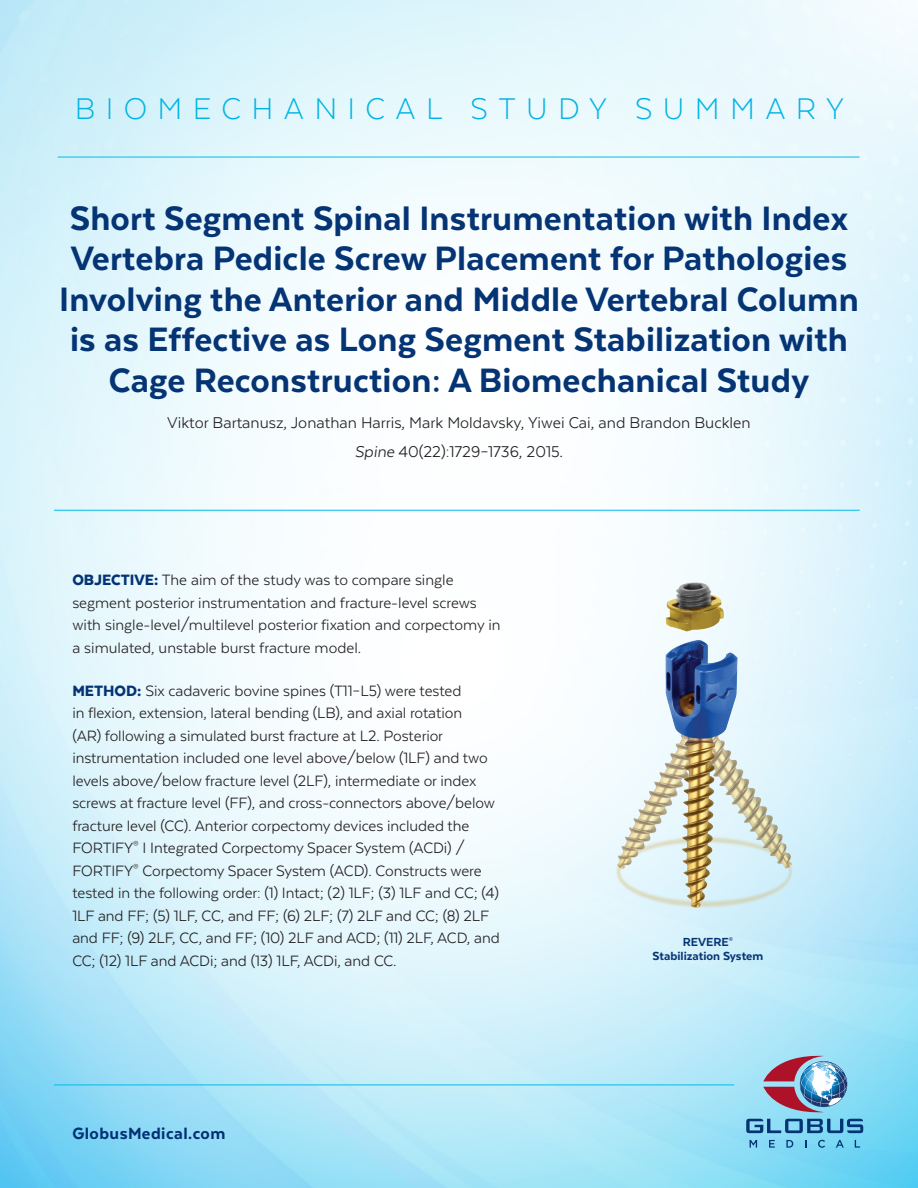
<style>
.page{position:relative;width:918px;height:1188px;background:#fff}
.page>*{position:absolute;margin:0;border:0;box-sizing:border-box;transform-origin:0 0}
.t1{font:800 39px/40.5px "Texta";letter-spacing:.005em;color:#053474;text-align:center}
.t2{font:300 34.5px "Texta";letter-spacing:.3em;color:#00b4e3}
.t3{font:800 18.75px "Texta";letter-spacing:.025em;color:#002f73}
.t4{font:18px "Texta";color:#231f20}
.t5{font:17.25px/22.5px "Texta";letter-spacing:-.005em;color:#231f20}
.t6{font:800 13.5px "Texta";color:#053474}
.s1{font-style:italic}
.s2{font-weight:900;color:#053474}
</style>
<div class="page">
<img style="left:0;top:0;width:918px;height:1188px">
<svg style="left:750px;top:1140px;width:7px;height:8px"></svg>
<svg style="left:769px;top:1140px;width:6px;height:8px"></svg>
<svg style="left:786px;top:1140px;width:7px;height:8px"></svg>
<svg style="left:818px;top:1140px;width:7px;height:8px"></svg>
<svg style="left:836px;top:1140px;width:8px;height:8px"></svg>
<svg style="left:855px;top:1140px;width:5px;height:8px"></svg>
<svg style="left:746px;top:1056px;width:117px;height:77px;background:#85a8c5"></svg>
<hr style="left:58px;top:157px;width:802px;height:1px;background:#02bce8">
<hr style="left:54px;top:510px;width:806px;height:1px;background:#02bce8">
<hr style="left:54px;top:1085px;width:680px;height:1px;background:#02bce8">
<img style="left:592px;top:564px;width:232px;height:349px">
<p class="t2" style="left:75px;top:91px;width:771px">BIOMECHANICAL STUDY SUMMARY</p>
<p class="t1" style="left:59px;top:197px;width:801px">Short Segment Spinal Instrumentation with Index Vertebra Pedicle Screw Placement for Pathologies Involving the Anterior and Middle Vertebral Column is as Effective as Long Segment Stabilization with Cage Reconstruction: A Biomechanical Study</p>
<p class="t4" style="left:167px;top:413px;width:585px">Viktor Bartanusz, Jonathan Harris, Mark Moldavsky, Yiwei Cai, and Brandon Bucklen</p>
<p class="t4" style="left:355px;top:442px;width:210px"><span class="s1">Spine</span> 40(22):1729–1736, 2015.</p>
<p class="t5" style="left:72px;top:569px;width:430px"><span class="s2">OBJECTIVE:</span> The aim of the study was to compare single segment posterior instrumentation and fracture-level screws with single-level/multilevel posterior fixation and corpectomy in a simulated, unstable burst fracture model.</p>
<p class="t5" style="left:72px;top:679px;width:429px"><span class="s2">METHOD:</span> Six cadaveric bovine spines (T11–L5) were tested<br>in flexion, extension, lateral bending (LB), and axial rotation<br>(AR) following a simulated burst fracture at L2. Posterior instrumentation included one level above/below (1LF) and two levels above/below fracture level (2LF), intermediate or index screws at fracture level (FF), and cross-connectors above/below fracture level (CC). Anterior corpectomy devices included the FORTIFY<sup>®</sup> I Integrated Corpectomy Spacer System (ACDi) / FORTIFY<sup>®</sup> Corpectomy Spacer System (ACD). Constructs were tested in the following order: (1) Intact; (2) 1LF; (3) 1LF and CC; (4)<br>1LF and FF; (5) 1LF, CC, and FF; (6) 2LF; (7) 2LF and CC; (8) 2LF and FF; (9) 2LF, CC, and FF; (10) 2LF and ACD; (11) 2LF, ACD, and CC; (12) 1LF and ACDi; and (13) 1LF, ACDi, and CC.</p>
<p class="t3" style="left:72px;top:1123px;width:155px">GlobusMedical.com</p>
<p class="t6" style="left:683px;top:935px;width:52px">REVERE<sup>®</sup></p>
<p class="t6" style="left:653px;top:949px;width:112px">Stabilization System</p>
</div>
